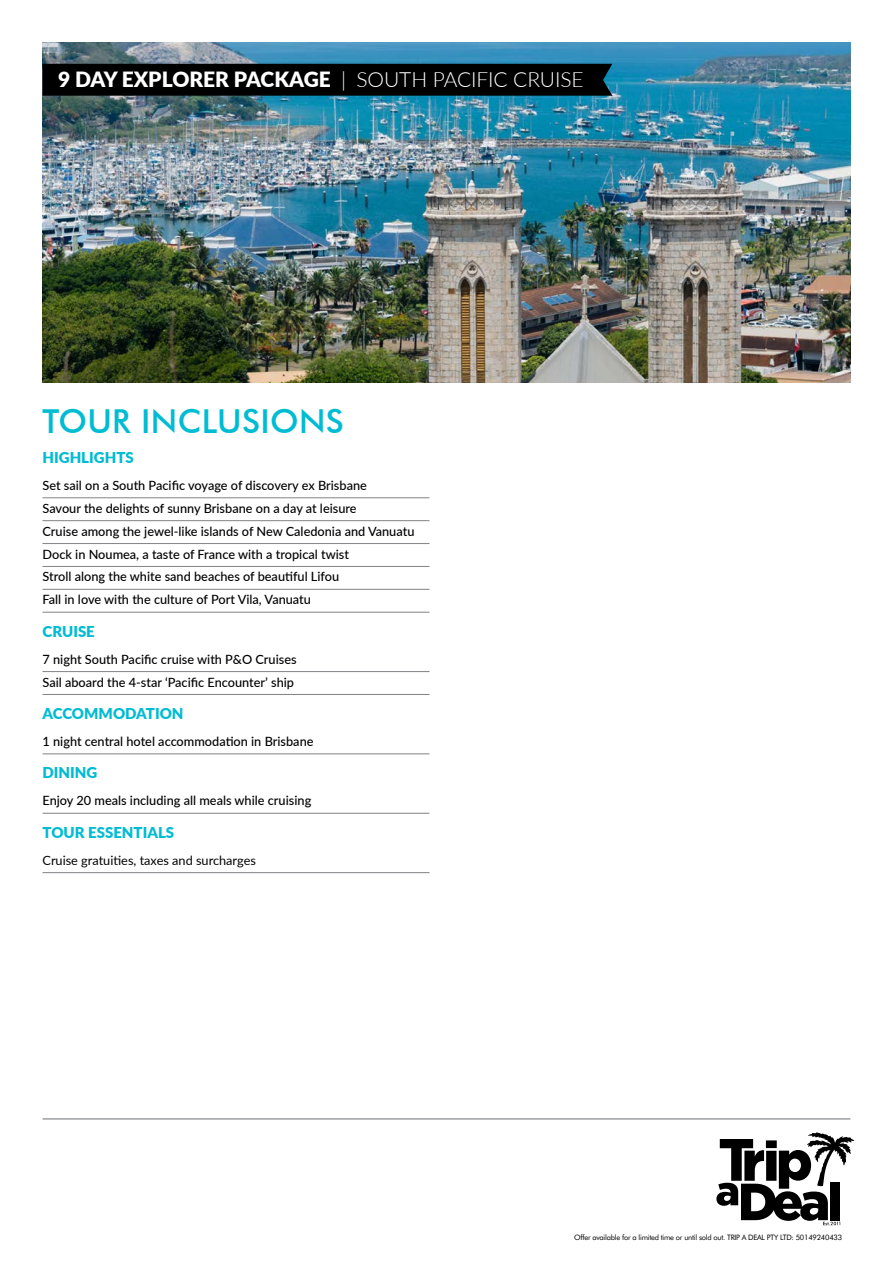
<style>
.page{position:relative;width:893px;height:1263px;background:#fff}
.page>*{position:absolute;margin:0;border:0;box-sizing:border-box;transform-origin:0 0}
.t1{font:500 33px "Futura BT";letter-spacing:.01em;color:#00bcd3}
.t2{font:900 21px "Lato";color:#fff}
.t3{font:900 15px "Lato";color:#00bcd3}
.t4{font:500 12.75px/22.8px "Lato";color:#000}
.t5{font:12.75px "Lato";color:#000}
.t6{font:7.5px "Futura BT";letter-spacing:-.03em;color:#000}
.s1{font-weight:300}
</style>
<div class="page">
<svg style="left:716px;top:1132px;width:138px;height:93px"></svg>
<hr style="left:43px;top:1119px;width:807px;height:1px;background:#6d6e71">
<hr style="left:43px;top:497px;width:386px;height:1px;background:#808285">
<hr style="left:43px;top:520px;width:386px;height:1px;background:#808285">
<hr style="left:43px;top:543px;width:386px;height:1px;background:#808285">
<hr style="left:43px;top:566px;width:386px;height:1px;background:#808285">
<hr style="left:43px;top:589px;width:386px;height:1px;background:#808285">
<hr style="left:43px;top:612px;width:386px;height:1px;background:#808285">
<hr style="left:43px;top:671px;width:386px;height:1px;background:#808285">
<hr style="left:43px;top:694px;width:386px;height:1px;background:#808285">
<hr style="left:43px;top:753px;width:386px;height:1px;background:#808285">
<hr style="left:43px;top:813px;width:386px;height:1px;background:#808285">
<hr style="left:43px;top:872px;width:386px;height:1px;background:#808285">
<img style="left:43px;top:43px;width:807px;height:340px">
<div style="left:43px;top:64px;width:569px;height:32px;background:#000"></div>
<h2 class="t2" style="left:58px;top:63px;width:527px">9 DAY EXPLORER PACKAGE <span class="s1">| SOUTH PACIFIC CRUISE</span></h2>
<h1 class="t1" style="left:43px;top:402px;width:303px">TOUR INCLUSIONS</h1>
<p class="t3" style="left:43px;top:446px;width:93px">HIGHLIGHTS</p>
<p class="t4" style="left:43px;top:473px;width:373px">Set sail on a South Pacific voyage of discovery ex Brisbane<br>Savour the delights of sunny Brisbane on a day at leisure<br>Cruise among the jewel-like islands of New Caledonia and Vanuatu Dock in Noumea, a taste of France with a tropical twist<br>Stroll along the white sand beaches of beautiful Lifou<br>Fall in love with the culture of Port Vila, Vanuatu</p>
<p class="t3" style="left:43px;top:620px;width:54px">CRUISE</p>
<p class="t4" style="left:43px;top:647px;width:256px">7 night South Pacific cruise with P&amp;O Cruises<br>Sail aboard the 4-star ‘Pacific Encounter’ ship</p>
<p class="t3" style="left:43px;top:702px;width:143px">ACCOMMODATION</p>
<p class="t4" style="left:43px;top:729px;width:273px">1 night central hotel accommodation in Brisbane</p>
<p class="t3" style="left:43px;top:761px;width:56px">DINING</p>
<p class="t4" style="left:43px;top:789px;width:270px">Enjoy 20 meals including all meals while cruising</p>
<p class="t3" style="left:43px;top:821px;width:133px">TOUR ESSENTIALS</p>
<p class="t5" style="left:43px;top:851px;width:215px">Cruise gratuities, taxes and surcharges</p>
<p class="t6" style="left:574px;top:1232px;width:269px">Offer available for a limited time or until sold out. TRIP A DEAL PTY LTD: 50149240433</p>
</div>
